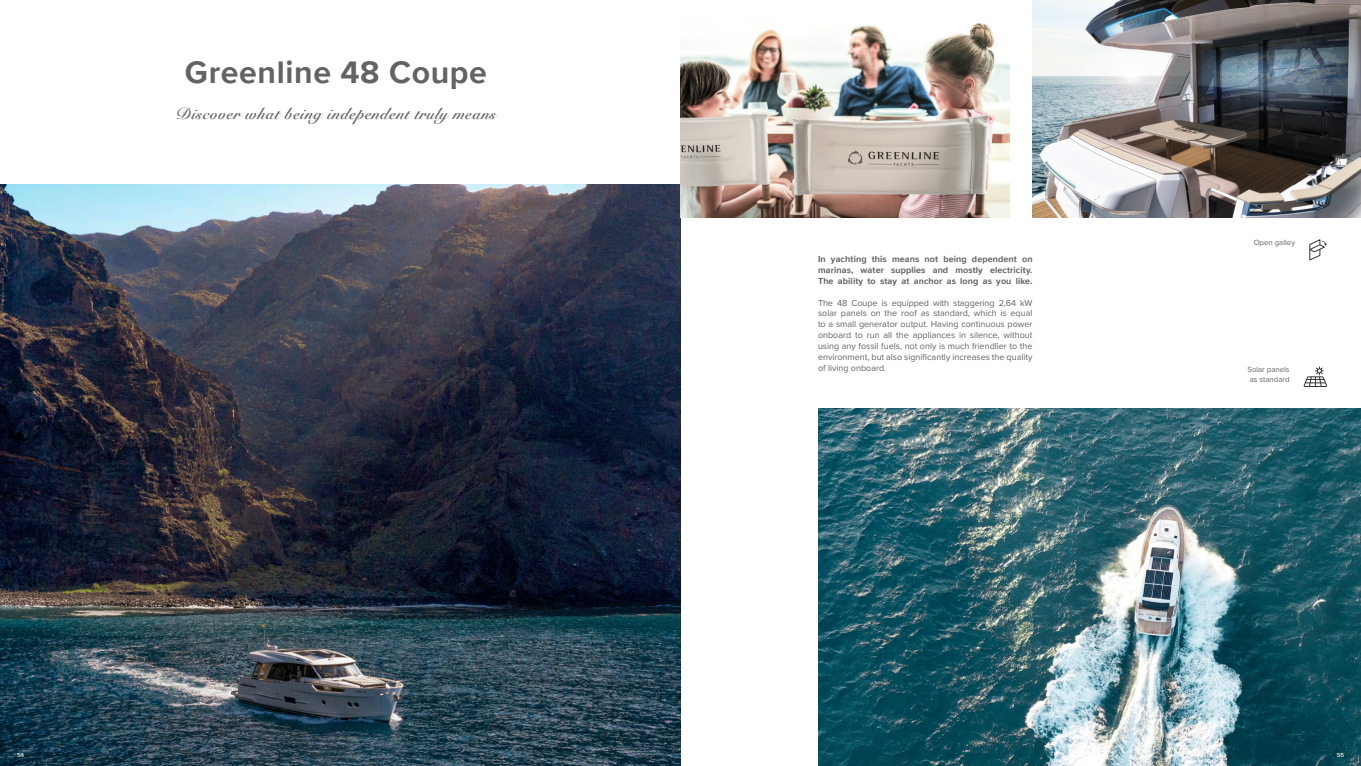
<style>
.page{position:relative;width:1361px;height:766px;background:#fff}
.page>*{position:absolute;margin:0;border:0;box-sizing:border-box;transform-origin:0 0}
.t1{font:700 32px "Proxima Nova";letter-spacing:.02em;color:#646363}
.t2{font:700 16px "Snell Roundhand";letter-spacing:.04em;color:#646363}
.t3{font:9px/10.8px "Proxima Nova";color:#646363;text-align:justify}
.t4{font:700 9px/10.8px "Proxima Nova";letter-spacing:.01em;color:#646363;text-align:justify}
.t5{font:7.8px/10px "Proxima Nova";color:#646363;text-align:center}
.t6{font:700 6px "Proxima Nova";color:#d6d6d5}
</style>
<div class="page">
<img style="left:0;top:184px;width:680px;height:581px">
<img style="left:680px;top:22px;width:329px;height:195px">
<img style="left:818px;top:408px;width:543px;height:357px">
<img style="left:1032px;top:0;width:329px;height:217px">
<svg style="left:1309px;top:239px;width:18px;height:21px"></svg>
<svg style="left:1303px;top:367px;width:24px;height:20px"></svg>
<h1 class="t1" style="left:185px;top:49px;width:303px">Greenline 48 Coupe</h1>
<h2 class="t2" style="left:176px;top:99px;width:321px">Discover what being independent truly means</h2>
<p class="t4" style="left:818px;top:254px;width:216px">In yachting this means not being dependent on marinas, water supplies and mostly electricity.<br>The ability to stay at anchor as long as you like.</p>
<p class="t3" style="left:818px;top:297px;width:216px">The 48 Coupe is equipped with staggering 2,64 kW solar panels on the roof as standard, which is equal to a small generator output. Having continuous power onboard to run all the appliances in silence, without using any fossil fuels, not only is much friendlier to the environment, but also significantly increases the quality of living onboard.</p>
<p class="t5" style="left:1253px;top:237px;width:43px">Open galley</p>
<p class="t5" style="left:1247px;top:364px;width:44px">Solar panels as standard</p>
<p class="t6" style="left:17px;top:749px;width:9px">54</p>
<p class="t6" style="left:1336px;top:749px;width:9px">55</p>
</div>
